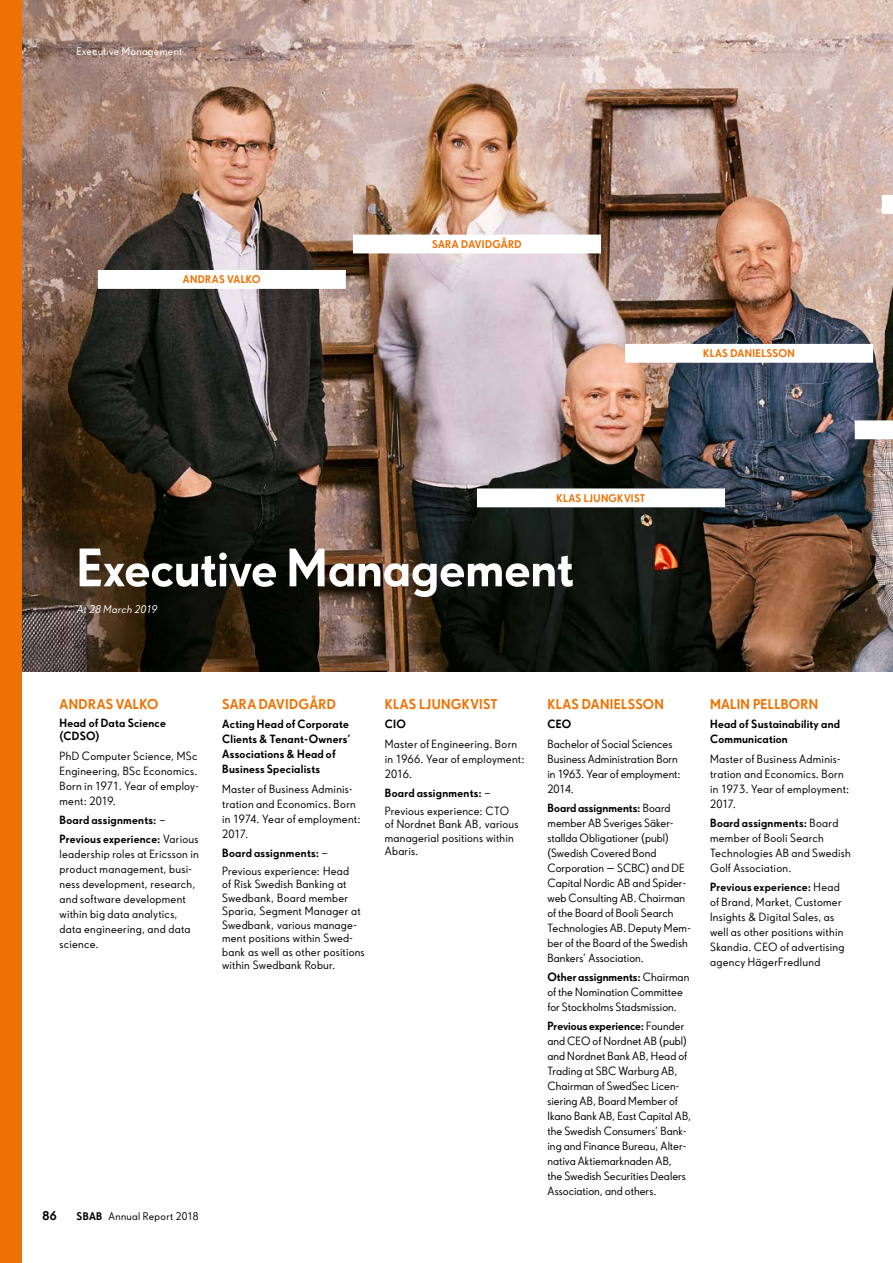
<style>
.page{position:relative;width:893px;height:1263px;background:#fff}
.page>*{position:absolute;margin:0;border:0;box-sizing:border-box;transform-origin:0 0}
.t1{font:700 51px "SBAB Sans";letter-spacing:-.005em;color:#fff}
.t2{font:700 13.5px "SBAB Sans";letter-spacing:.02em;color:#ee7203}
.t3{font:700 12px "SBAB Sans";color:#000}
.t4{font:11.25px/15px "SBAB Sans";letter-spacing:.01em;color:#000}
.t5{font:700 11.25px/15px "SBAB Sans";letter-spacing:.02em;color:#000}
.t6{font:700 10.5px "SBAB Sans";letter-spacing:.025em;color:#ee7203}
.t7{font:10.5px "SBAB Sans";letter-spacing:.03em;color:#000}
.t8{font:10.5px "SBAB Sans";letter-spacing:.03em;color:#fff}
.t9{font:italic 10.5px "SBAB Sans";letter-spacing:.02em;color:#fff}
.s1{font-weight:400}
.s2{font-weight:700}
</style>
<div class="page">
<img style="left:21px;top:0;width:872px;height:672px">
<div style="left:99px;top:271px;width:246px;height:17px;background:#fff"></div>
<div style="left:98px;top:270px;width:248px;height:19px;border:2px solid #fff"></div>
<div style="left:354px;top:235px;width:246px;height:18px;background:#fff"></div>
<div style="left:478px;top:489px;width:246px;height:18px;background:#fff"></div>
<div style="left:477px;top:488px;width:248px;height:19px;border:2px solid #fff"></div>
<div style="left:626px;top:345px;width:246px;height:17px;background:#fff"></div>
<div style="left:625px;top:344px;width:248px;height:19px;border:2px solid #fff"></div>
<svg style="left:855px;top:420px;width:38px;height:19px"></svg>
<svg style="left:882px;top:195px;width:11px;height:19px"></svg>
<div style="left:0;top:0;width:21px;height:1263px;background:#ee7203"></div>
<p class="t8" style="left:77px;top:45px;width:107px">Executive Management</p>
<p class="t6" style="left:183px;top:273px;width:79px">ANDRAS VALKO</p>
<p class="t6" style="left:432px;top:237px;width:91px">SARA DAVIDGÅRD</p>
<p class="t6" style="left:703px;top:347px;width:93px">KLAS DANIELSSON</p>
<p class="t6" style="left:557px;top:491px;width:90px">KLAS LJUNGKVIST</p>
<h1 class="t1" style="left:77px;top:535px;width:499px">Executive Management</h1>
<p class="t9" style="left:77px;top:603px;width:82px">At 28 March 2019</p>
<p class="t2" style="left:60px;top:695px;width:101px">ANDRAS VALKO</p>
<p class="t5" style="left:60px;top:716px;width:108px;line-height:13.5px">Head of Data Science (CDSO)</p>
<p class="t4" style="left:60px;top:748px;width:141px">PhD Computer Science, MSc<br>Engineering, BSc Economics.<br>Born in 1971. Year of employ&shy;ment: 2019.</p>
<p class="t5" style="left:60px;top:810px;width:140px;line-height:19.2px">Board assignments: <span class="s1">–<br></span>Previous experience: <span class="s1">Various</span></p>
<p class="t4" style="left:60px;top:846px;width:141px">leadership roles at Ericsson in product management, busi&shy;ness development, research, and software development within big data analytics, data engineering, and data science.</p>
<p class="t2" style="left:222px;top:695px;width:115px">SARA DAVIDGÅRD</p>
<p class="t5" style="left:222px;top:716px;width:130px">Acting Head of Corporate<br>Clients &amp; Tenant-Owners’<br>Associations &amp; Head of<br>Business Specialists</p>
<p class="t4" style="left:222px;top:781px;width:140px">Master of Business Adminis&shy;tration and Economics. Born in 1974. Year of employment:<br>2017.</p>
<p class="t4" style="left:222px;top:844px;width:128px;line-height:17.7px"><span class="s2">Board assignments:</span> –<br>Previous experience: Head</p>
<p class="t4" style="left:222px;top:877px;width:144px;line-height:13.5px">of Risk Swedish Banking at<br>Swedbank, Board member<br>Sparia, Segment Manager at<br>Swedbank, various manage&shy;ment positions within Swed&shy;bank as well as other positions within Swedbank Robur.</p>
<p class="t2" style="left:385px;top:695px;width:114px">KLAS LJUNGKVIST</p>
<p class="t5" style="left:385px;top:716px;width:23px">CIO</p>
<p class="t4" style="left:385px;top:736px;width:141px">Master of Engineering. Born in 1966. Year of employment:<br>2016.</p>
<p class="t4" style="left:385px;top:784px;width:126px;line-height:17.7px"><span class="s2">Board assignments:</span> –<br>Previous experience: CTO</p>
<p class="t4" style="left:385px;top:817px;width:135px;line-height:13.5px">of Nordnet Bank AB, various managerial positions within<br>Abaris.</p>
<p class="t3" style="left:43px;top:1208px;width:16px">86</p>
<p class="t7" style="left:77px;top:1210px;width:124px"><span class="s2">SBAB</span> Annual Report 2018</p>
<p class="t2" style="left:547px;top:695px;width:118px">KLAS DANIELSSON</p>
<p class="t5" style="left:547px;top:716px;width:25px">CEO</p>
<p class="t4" style="left:547px;top:736px;width:135px">Bachelor of Social Sciences<br>Business Administration Born in 1963. Year of employment:<br>2014.</p>
<p class="t4" style="left:547px;top:800px;width:145px"><span class="s2">Board assignments:</span> Board member AB Sveriges Säker&shy;stallda Obligationer (publ) (Swedish Covered Bond<br>Corporation — SCBC) and DE<br>Capital Nordic AB and Spider&shy;web Consulting AB. Chairman of the Board of Booli Search<br>Technologies AB. Deputy Mem&shy;ber of the Board of the Swedish<br>Bankers’ Association.</p>
<p class="t4" style="left:547px;top:969px;width:143px"><span class="s2">Other assignments:</span> Chairman of the Nomination Committee for Stockholms Stadsmission.</p>
<p class="t4" style="left:547px;top:1018px;width:145px"><span class="s2">Previous experience:</span> Founder and CEO of Nordnet AB (publ) and Nordnet Bank AB, Head of<br>Trading at SBC Warburg AB,<br>Chairman of SwedSec Licen&shy;siering AB, Board Member of<br>Ikano Bank AB, East Capital AB, the Swedish Consumers’ Bank&shy;ing and Finance Bureau, Alter&shy;nativa Aktiemarknaden AB,<br>the Swedish Securities Dealers<br>Association, and others.</p>
<p class="t2" style="left:710px;top:695px;width:109px">MALIN PELLBORN</p>
<p class="t5" style="left:710px;top:716px;width:132px">Head of Sustainability and<br>Communication</p>
<p class="t4" style="left:710px;top:751px;width:141px">Master of Business Adminis&shy;tration and Economics. Born in 1973. Year of employment:<br>2017.</p>
<p class="t4" style="left:710px;top:815px;width:142px"><span class="s2">Board assignments:</span> Board member of Booli Search<br>Technologies AB and Swedish<br>Golf Association.</p>
<p class="t4" style="left:710px;top:879px;width:136px"><span class="s2">Previous experience:</span> Head of Brand, Market, Customer<br>Insights &amp; Digital Sales, as well as other positions within<br>Skandia. CEO of advertising agency HägerFredlund</p>
</div>
